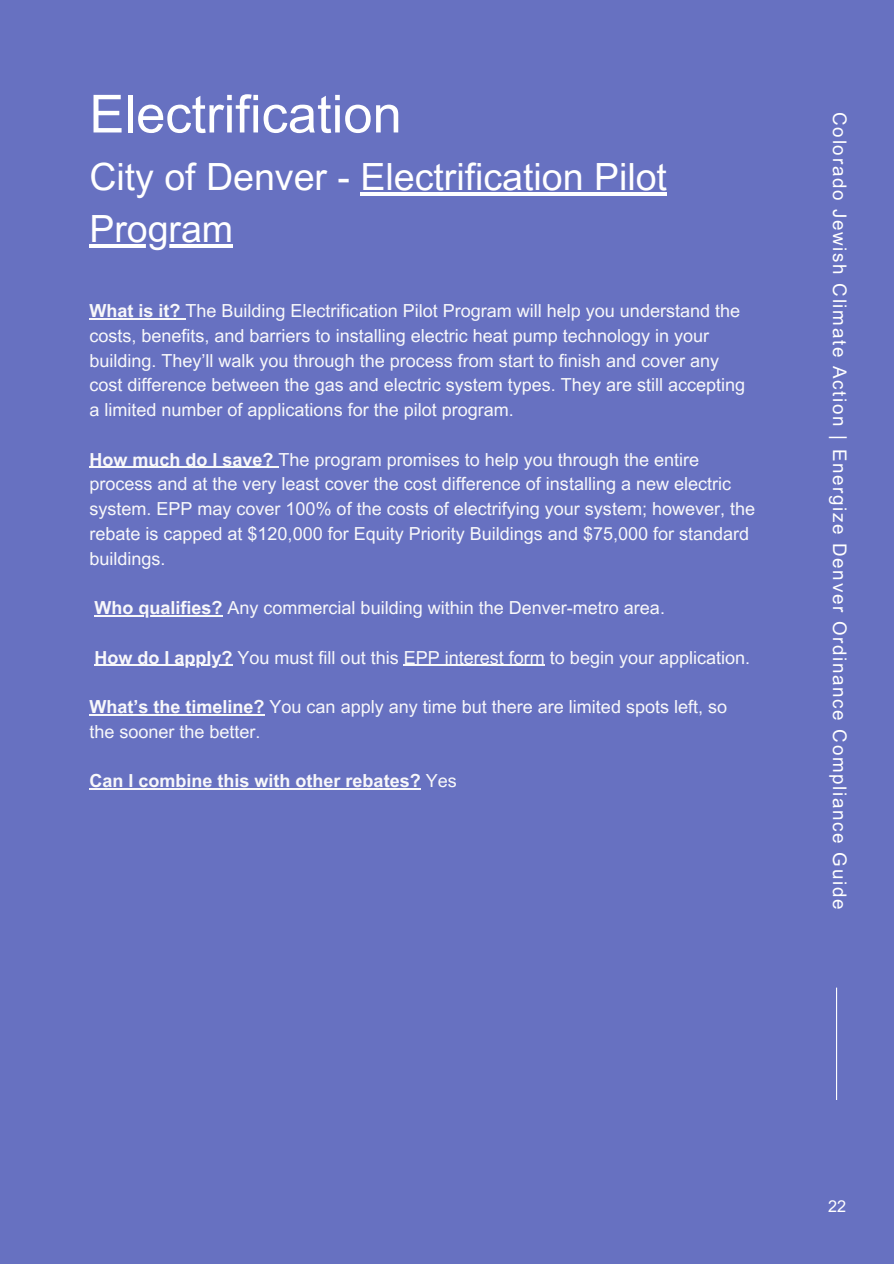
<style>
.page{position:relative;width:894px;height:1264px;background:#fff}
.page>*{position:absolute;margin:0;border:0;box-sizing:border-box;transform-origin:0 0}
.t1{font:52.5px "Arial MT Pro";color:#fff}
.t2{font:37.5px/51.8px "Arial MT Pro";color:#fff}
.t3{font:18.75px "Arial MT Pro";letter-spacing:.09em;color:#fff}
.t4{font:18px/24.8px "Arial MT Pro";color:#f8f8fa}
.t5{font:700 18px "Arial MT Pro";color:#f8f8fa}
.t6{font:16.35px "Arial MT Pro";color:#fff}
.s1{font-weight:700}
.s2{font-weight:400}
</style>
<div class="page">
<div style="left:0;top:0;width:893px;height:1263px;background:#6771c1"></div>
<hr style="left:360px;top:192px;width:306px;height:3px;background:#fff">
<hr style="left:89px;top:244px;width:144px;height:3px;background:#fff">
<hr style="left:89px;top:318px;width:96px;height:1px;background:#f8f8fa">
<hr style="left:89px;top:466px;width:189px;height:2px;background:#f8f8fa">
<hr style="left:94px;top:615px;width:128px;height:1px;background:#f8f8fa">
<hr style="left:94px;top:664px;width:138px;height:2px;background:#f8f8fa">
<hr style="left:403px;top:664px;width:141px;height:2px;background:#f8f8fa">
<hr style="left:89px;top:714px;width:175px;height:1px;background:#f8f8fa">
<hr style="left:89px;top:788px;width:331px;height:1px;background:#f8f8fa">
<hr style="left:835px;top:987px;width:1px;height:112px;background:#fff">
<h1 class="t1" style="left:89px;top:94px;width:314px">Electrification</h1>
<h2 class="t2" style="left:89px;top:155px;width:579px">City of Denver - Electrification Pilot<br>Program</h2>
<p class="t4" style="left:89px;top:300px;width:657px"><span class="s1">What is it?</span> The Building Electrification Pilot Program will help you understand the costs, benefits, and barriers to installing electric heat pump technology in your building. They’ll walk you through the process from start to finish and cover any cost difference between the gas and electric system types. They are still accepting a limited number of applications for the pilot program.</p>
<p class="t4" style="left:89px;top:449px;width:667px"><span class="s1">How much do I save?</span> The program promises to help you through the entire process and at the very least cover the cost difference of installing a new electric system. EPP may cover 100% of the costs of electrifying your system; however, the rebate is capped at $120,000 for Equity Priority Buildings and $75,000 for standard buildings.</p>
<p class="t4" style="left:94px;top:597px;width:572px"><span class="s1">Who qualifies?</span> Any commercial building within the Denver-metro area.</p>
<p class="t4" style="left:94px;top:647px;width:657px"><span class="s1">How do I apply?</span> You must fill out this EPP interest form to begin your application.</p>
<p class="t4" style="left:89px;top:696px;width:639px"><span class="s1">What’s the timeline?</span> You can apply any time but there are limited spots left, so the sooner the better.</p>
<p class="t5" style="left:89px;top:774px;width:369px">Can I combine this with other rebates? <span class="s2">Yes</span></p>
<p class="t3" style="left:846px;top:112px;width:798px;rotate:90deg">Colorado Jewish Climate Action | Energize Denver Ordinance Compliance Guide</p>
<p class="t6" style="left:827px;top:1200px;width:20px">22</p>
</div>
